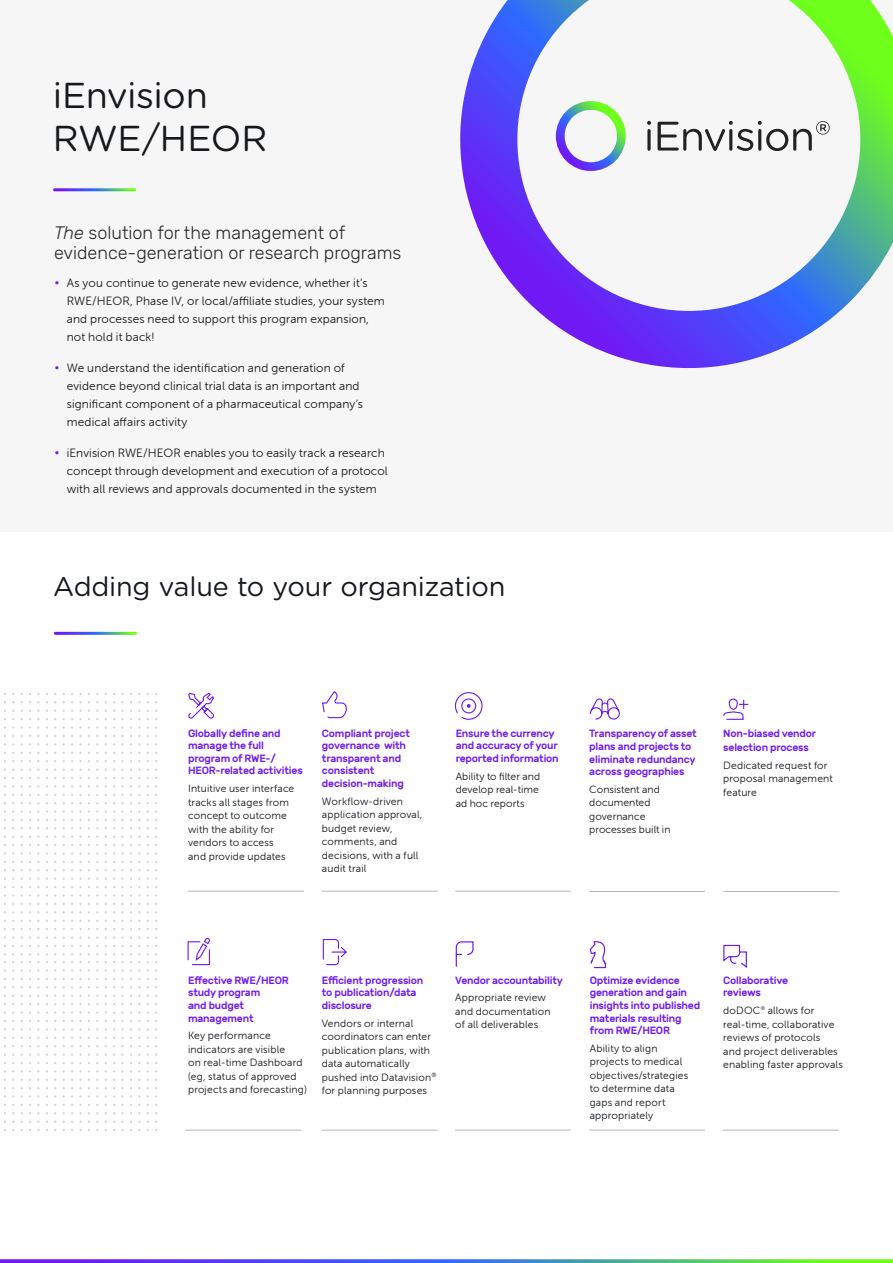
<style>
.page{position:relative;width:893px;height:1263px;background:#fff}
.page>*{position:absolute;margin:0;border:0;box-sizing:border-box;transform-origin:0 0}
.t1{font:36px/43.2px "Gotham Rounded";letter-spacing:-.015em;color:#15181c}
.t2{font:27px "Gotham Rounded";letter-spacing:-.005em;color:#15181c}
.t3{font:300 18px/19.5px "Rubik";color:#282526}
.t4{font:12px/18px "Museo Sans Rounded 300";letter-spacing:.015em;color:#15181c}
.Body_Copy{font:10.5px/13.5px "Museo Sans Rounded 300";letter-spacing:.015em;color:#15181c}
.Body_Copy-2{font:500 10.5px/12.6px "Rubik";letter-spacing:-.02em;color:#701af5}
.s1{font-style:italic}
.s2{font-family:"Gotham Rounded";color:#7119f4}
</style>
<div class="page">
<svg style="left:0;top:1259px;width:893px;height:4px"></svg>
<div style="left:0;top:0;width:893px;height:531px;background:#f6f6f6"></div>
<hr style="left:54px;top:188px;width:81px;height:3px;background:#fff">
<svg style="left:460px;top:0;width:433px;height:368px"></svg>
<svg style="left:647px;top:129px;width:4px;height:22px"></svg>
<svg style="left:647px;top:121px;width:4px;height:4px"></svg>
<svg style="left:556px;top:101px;width:73px;height:73px"></svg>
<svg style="left:658px;top:121px;width:172px;height:30px"></svg>
<hr style="left:188px;top:891px;width:116px;height:1px;background:#b7b7b7">
<hr style="left:185px;top:1130px;width:116px;height:1px;background:#b7b7b7">
<hr style="left:322px;top:891px;width:116px;height:1px;background:#b7b7b7">
<hr style="left:322px;top:1130px;width:115px;height:1px;background:#b7b7b7">
<hr style="left:455px;top:891px;width:116px;height:1px;background:#b7b7b7">
<hr style="left:455px;top:1130px;width:116px;height:1px;background:#b7b7b7">
<hr style="left:723px;top:891px;width:116px;height:1px;background:#b7b7b7">
<hr style="left:589px;top:1130px;width:116px;height:1px;background:#b7b7b7">
<hr style="left:723px;top:1130px;width:116px;height:1px;background:#b7b7b7">
<hr style="left:589px;top:891px;width:116px;height:1px;background:#b7b7b7">
<svg style="left:322px;top:691px;width:25px;height:28px"></svg>
<svg style="left:454px;top:692px;width:29px;height:28px"></svg>
<div style="left:461px;top:698px;width:15px;height:15px;border:1px solid #701af5;border-radius:50%"></div>
<svg style="left:188px;top:692px;width:27px;height:27px"></svg>
<svg style="left:590px;top:698px;width:30px;height:22px"></svg>
<svg style="left:723px;top:698px;width:26px;height:22px"></svg>
<svg style="left:187px;top:937px;width:23px;height:29px"></svg>
<svg style="left:322px;top:938px;width:25px;height:28px"></svg>
<svg style="left:455px;top:941px;width:19px;height:26px"></svg>
<svg style="left:589px;top:941px;width:18px;height:28px"></svg>
<svg style="left:723px;top:944px;width:24px;height:24px"></svg>
<p class="t1" style="left:53px;top:72px;width:216px">iEnvision<br>RWE/HEOR</p>
<p class="t3" style="left:54px;top:224px;width:349px"><span class="s1">The</span> solution for the management of evidence-generation or research programs</p>
<p class="t4" style="left:67px;top:274px;width:319px;text-indent:-13px"><span class="s2">•</span> As you continue to generate new evidence, whether it’s RWE/HEOR, Phase IV, or local/affiliate studies, your system and processes need to support this program expansion, not hold it back!</p>
<p class="t4" style="left:67px;top:359px;width:298px;text-indent:-13px"><span class="s2">•</span> We understand the identification and generation of evidence beyond clinical trial data is an important and significant component of a pharmaceutical company’s medical affairs activity</p>
<p class="t4" style="left:67px;top:444px;width:323px;text-indent:-13px"><span class="s2">•</span> iEnvision RWE/HEOR enables you to easily track a research concept through development and execution of a protocol with all reviews and approvals documented in the system</p>
<p class="t2" style="left:53px;top:568px;width:454px">Adding value to your organization</p>
<p class="Body_Copy-2" style="left:188px;top:727px;width:116px">Globally define and manage the full program of RWE-/<br>HEOR-related activities</p>
<p class="Body_Copy" style="left:188px;top:782px;width:108px">Intuitive user interface tracks all stages from concept to outcome with the ability for vendors to access and provide updates</p>
<p class="Body_Copy-2" style="left:322px;top:727px;width:89px">Compliant project governance with transparent and consistent decision-making</p>
<p class="Body_Copy" style="left:322px;top:794px;width:102px">Workflow-driven application approval, budget review, comments, and decisions, with a full audit trail</p>
<p class="Body_Copy-2" style="left:456px;top:727px;width:105px">Ensure the currency and accuracy of your reported information</p>
<p class="Body_Copy" style="left:456px;top:769px;width:86px">Ability to filter and develop real-time ad hoc reports</p>
<p class="Body_Copy-2" style="left:589px;top:728px;width:109px">Transparency of asset plans and projects to eliminate redundancy across geographies</p>
<p class="Body_Copy" style="left:589px;top:783px;width:83px">Consistent and documented governance processes built in</p>
<p class="Body_Copy-2" style="left:723px;top:727px;width:94px;line-height:13.5px">Non-biased vendor selection process</p>
<p class="Body_Copy" style="left:723px;top:758px;width:111px">Dedicated request for proposal management feature</p>
<p class="Body_Copy-2" style="left:188px;top:974px;width:102px">Effective RWE/HEOR study program<br>and budget management</p>
<p class="Body_Copy" style="left:188px;top:1029px;width:120px">Key performance indicators are visible<br>on real-time Dashboard (eg, status of approved projects and forecasting)</p>
<p class="Body_Copy-2" style="left:322px;top:974px;width:103px">Efficient progression to publication/data disclosure</p>
<p class="Body_Copy" style="left:322px;top:1016px;width:116px">Vendors or internal coordinators can enter publication plans, with data automatically pushed into Datavision<sup>® </sup>for planning purposes</p>
<p class="Body_Copy-2" style="left:455px;top:974px;width:109px">Vendor accountability</p>
<p class="Body_Copy" style="left:455px;top:991px;width:97px">Appropriate review and documentation of all deliverables</p>
<p class="Body_Copy-2" style="left:590px;top:974px;width:112px">Optimize evidence generation and gain insights into published materials resulting from RWE/HEOR</p>
<p class="Body_Copy" style="left:590px;top:1041px;width:100px">Ability to align projects to medical objectives/strategies to determine data gaps and report appropriately</p>
<p class="Body_Copy-2" style="left:723px;top:974px;width:66px">Collaborative reviews</p>
<p class="Body_Copy" style="left:723px;top:1004px;width:121px">doDOC<sup>®</sup> allows for real-time, collaborative reviews of protocols<br>and project deliverables enabling faster approvals</p>
</div>
